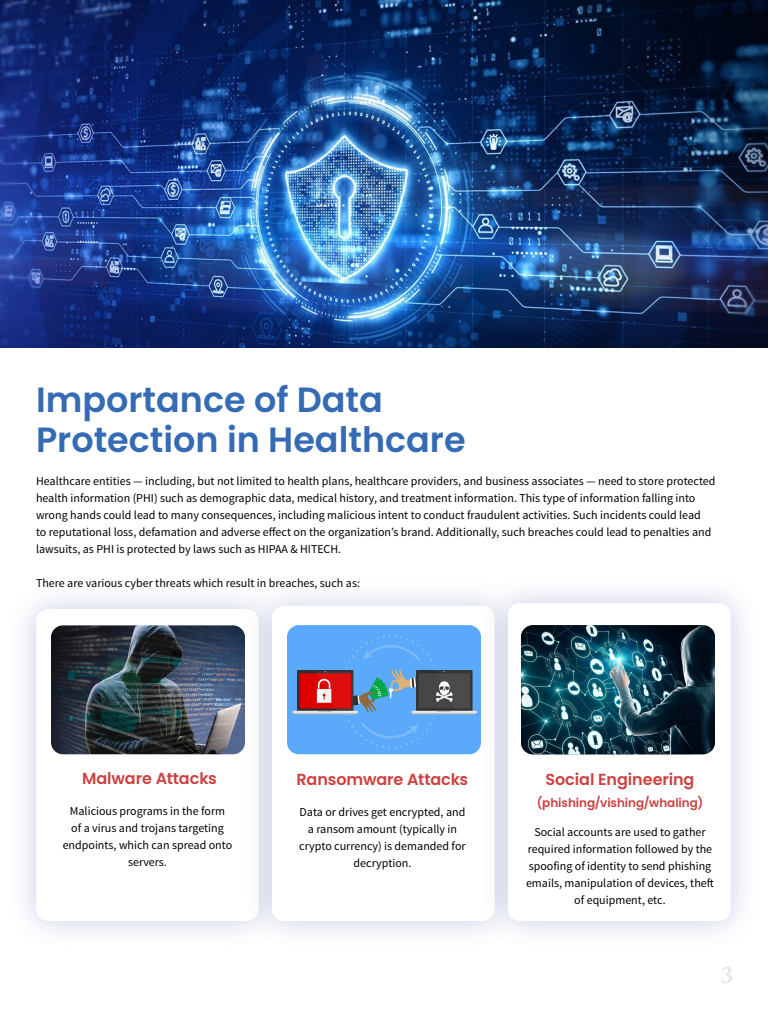
<style>
.page{position:relative;width:768px;height:1024px;background:#fff}
.page>*{position:absolute;margin:0;border:0;box-sizing:border-box;transform-origin:0 0}
.Pull_Quote_Teaser{font:600 35px/40px "Poppins";color:#356bb4}
.Page_Number{font:600 24px "Adobe Caslon Pro";color:#e3e3e3}
.t1{font:600 16px "Poppins";letter-spacing:-.005em;color:#cb4240}
.Body_Text{font:12px/17px "Source Sans Pro";color:#000;text-align:center}
.t2{font:600 12px "Poppins";letter-spacing:-.005em;color:#cb4240}
</style>
<div class="page">
<img style="left:0;top:0;width:768px;height:348px">
<div style="left:8px;top:581px;width:279px;height:368px;background:#6575b5;opacity:.35"></div>
<div style="left:36px;top:609px;width:223px;height:312px;background:#fff;border-radius:12px"></div>
<div style="left:244px;top:578px;width:279px;height:371px;background:#6575b5;opacity:.35"></div>
<div style="left:272px;top:606px;width:223px;height:315px;background:#fff;border-radius:12px"></div>
<div style="left:480px;top:575px;width:279px;height:374px;background:#6575b5;opacity:.35"></div>
<div style="left:508px;top:603px;width:223px;height:318px;background:#fff;border-radius:12px"></div>
<img style="left:51px;top:625px;width:194px;height:129px">
<img style="left:521px;top:625px;width:194px;height:129px">
<img style="left:287px;top:625px;width:194px;height:129px">
<p class="Pull_Quote_Teaser" style="left:36px;top:380px;width:431px">Importance of Data<br>Protection in Healthcare</p>
<p class="Body_Text" style="left:36px;top:472px;width:681px;text-align:left">Healthcare entities — including, but not limited to health plans, healthcare providers, and business associates — need to store protected health information (PHI) such as demographic data, medical history, and treatment information. This type of information falling into wrong hands could lead to many consequences, including malicious intent to conduct fraudulent activities. Such incidents could lead<br>to reputational loss, defamation and adverse effect on the organization’s brand. Additionally, such breaches could lead to penalties and lawsuits, as PHI is protected by laws such as HIPAA &amp; HITECH.</p>
<p class="Body_Text" style="left:36px;top:574px;width:326px">There are various cyber threats which result in breaches, such as:</p>
<p class="t1" style="left:82px;top:769px;width:136px">Malware Attacks</p>
<p class="Body_Text" style="left:63px;top:803px;width:171px">Malicious programs in the form<br>of a virus and trojans targeting endpoints, which can spread onto servers.</p>
<p class="t1" style="left:297px;top:770px;width:173px">Ransomware Attacks</p>
<p class="Body_Text" style="left:299px;top:804px;width:168px">Data or drives get encrypted, and a ransom amount (typically in crypto currency) is demanded for decryption.</p>
<p class="t1" style="left:546px;top:770px;width:150px">Social Engineering</p>
<p class="t2" style="left:537px;top:796px;width:168px">(phishing/vishing/whaling)</p>
<p class="Body_Text" style="left:526px;top:824px;width:189px">Social accounts are used to gather required information followed by the spoofing of identity to send phishing emails, manipulation of devices, theft of equipment, etc.</p>
<p class="Page_Number" style="left:722px;top:961px;width:13px">3</p>
</div>
